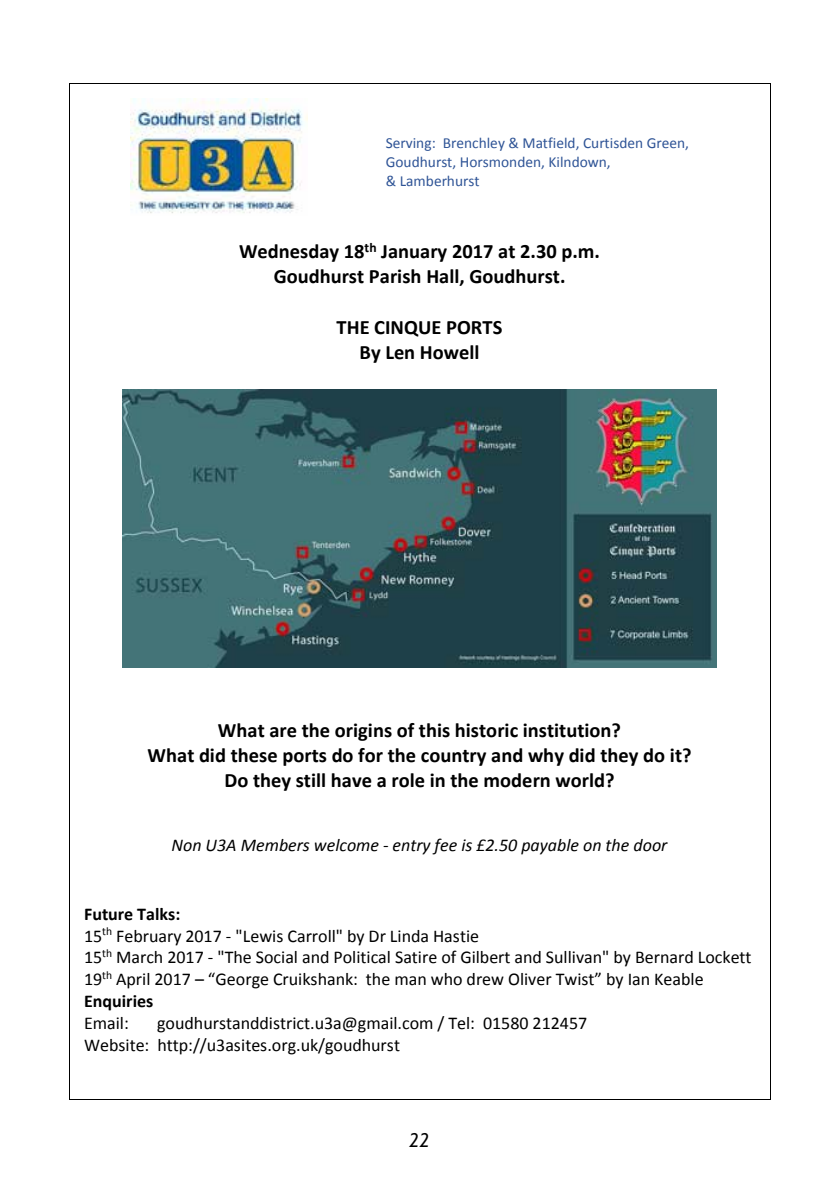
<style>
.page{position:relative;width:840px;height:1191px;background:#fff}
.page>*{position:absolute;margin:0;border:0;box-sizing:border-box;transform-origin:0 0}
.t1{font:700 20.4px/25px "Calibri";color:#000;text-align:center}
.t2{font:italic 20px "Gill Sans";color:#000}
.t3{font:18px/22px "Calibri";color:#000}
.t4{font:italic 18px "Calibri";color:#000}
.t5{font:15.4px/18.8px "Calibri";color:#2f5496}
.s1{font-weight:700}
</style>
<div class="page">
<img style="left:130px;top:98px;width:177px;height:115px">
<img style="left:123px;top:389px;width:593px;height:279px">
<hr style="left:69px;top:83px;width:700px;height:1px;background:#000">
<hr style="left:69px;top:83px;width:1px;height:1016px;background:#000">
<hr style="left:769px;top:83px;width:1px;height:1016px;background:#000">
<hr style="left:69px;top:1099px;width:700px;height:1px;background:#000">
<p class="t5" style="left:385px;top:134px;width:305px">Serving: Brenchley &amp; Matfield, Curtisden Green,<br>Goudhurst, Horsmonden, Kilndown,<br>&amp; Lamberhurst</p>
<p class="t1" style="left:239px;top:239px;width:362px">Wednesday 18<sup>th</sup> January 2017 at 2.30 p.m.<br>Goudhurst Parish Hall, Goudhurst.</p>
<p class="t1" style="left:336px;top:314px;width:167px">THE CINQUE PORTS<br>By Len Howell</p>
<p class="t1" style="left:147px;top:718px;width:545px">What are the origins of this historic institution?<br>What did these ports do for the country and why did they do it?<br>Do they still have a role in the modern world?</p>
<p class="t4" style="left:171px;top:832px;width:497px">Non U3A Members welcome - entry fee is £2.50 payable on the door</p>
<p class="t3" style="left:84px;top:902px;width:668px"><span class="s1">Future Talks:<br></span>15<sup>th</sup> February 2017 - "Lewis Carroll" by Dr Linda Hastie<br>15<sup>th</sup> March 2017 - "The Social and Political Satire of Gilbert and Sullivan" by Bernard Lockett 19<sup>th</sup> April 2017 – “George Cruikshank: the man who drew Oliver Twist” by Ian Keable <span class="s1">Enquiries</span></p>
<p class="t3" style="left:84px;top:1012px;width:46px">Email:</p>
<p class="t3" style="left:84px;top:1012px;width:504px;text-indent:73px">goudhurstanddistrict.u3a@gmail.com / Tel: 01580 212457<br>Website: http://u3asites.org.uk/goudhurst</p>
<p class="t2" style="left:408px;top:1128px;width:22px">22</p>
</div>
